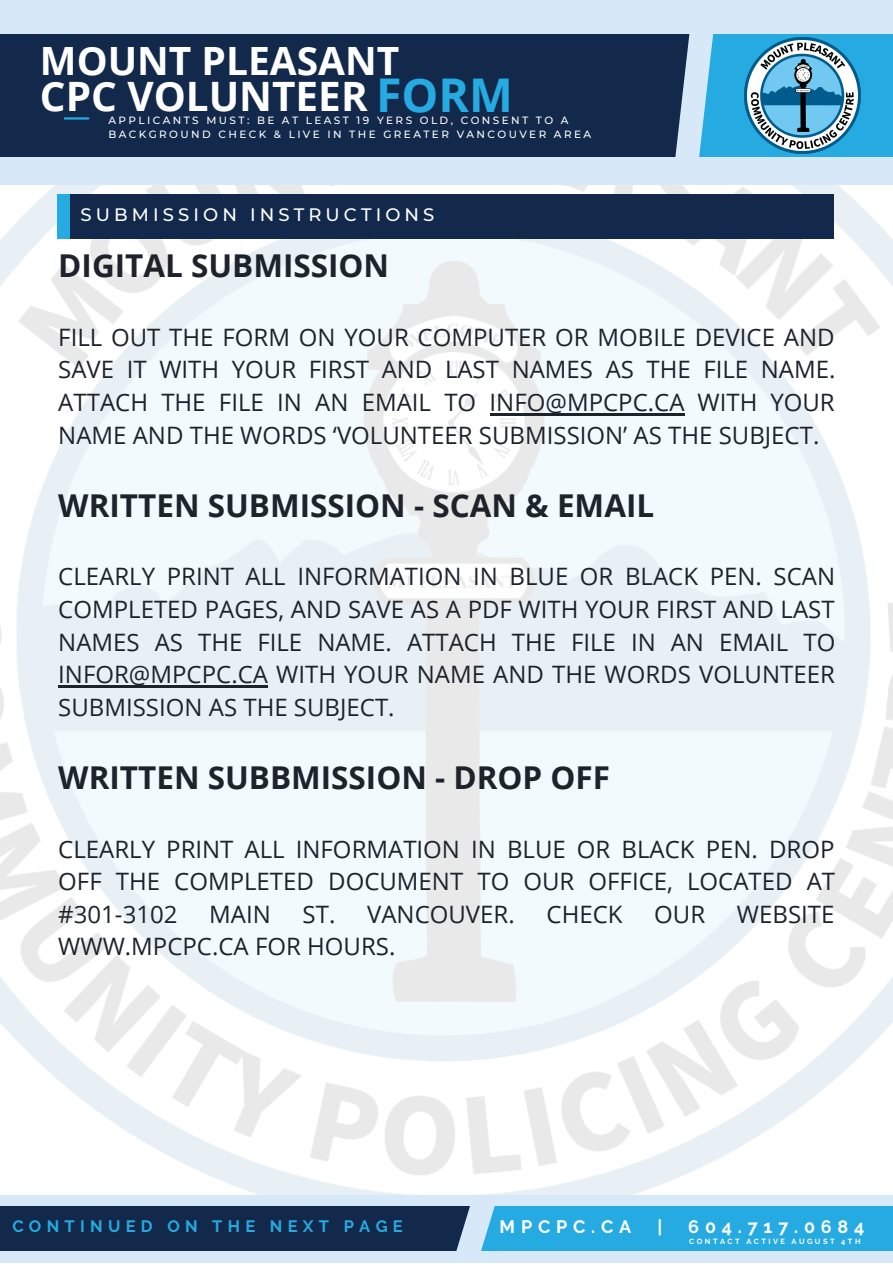
<style>
.page{position:relative;width:893px;height:1264px;background:#fff}
.page>*{position:absolute;margin:0;border:0;box-sizing:border-box;transform-origin:0 0}
.t1{font:700 46.5px "Open Sans";color:#25aae1}
.t2{font:700 40.5px "Open Sans";color:#fff}
.t3{font:700 39px "Open Sans";color:#fff}
.t4{font:700 31.5px "Open Sans";color:#1e232b}
.t5{font:24px/32.5px "Open Sans";color:#1e232b;text-align:justify}
.t6{font:500 18px "Montserrat";letter-spacing:.23em;color:#fff}
.t7{font:700 18px "Raleway";letter-spacing:.32em;color:#fff}
.t8{font:700 16.5px "Raleway";letter-spacing:.32em;color:#25aae1}
.t9{font:500 10.5px/14px "Montserrat";letter-spacing:.23em;color:#fff}
.t10{font:700 7.5px "Raleway";letter-spacing:.32em;color:#fff}
</style>
<div class="page">
<img style="left:0;top:185px;width:892px;height:1009px">
<div style="left:0;top:0;width:892px;height:185px;background:#d7e9f8"></div>
<div style="left:0;top:34px;width:693px;height:123px;background:#13294b"></div>
<hr style="left:65px;top:117px;width:23px;height:3px;background:#25aae1">
<div style="left:0;top:1194px;width:892px;height:68px;background:#d7e9f8"></div>
<div style="left:0;top:1206px;width:469px;height:44px;background:#13294b"></div>
<div style="left:479px;top:1206px;width:413px;height:44px;background:#25aae1"></div>
<div style="left:57px;top:195px;width:30px;height:44px;background:#25aae1"></div>
<div style="left:70px;top:195px;width:764px;height:44px;background:#13294b"></div>
<div style="left:694px;top:34px;width:198px;height:123px;background:#25aae1"></div>
<svg style="left:660px;top:34px;width:69px;height:157px"></svg>
<svg style="left:426px;top:1171px;width:87px;height:80px"></svg>
<img style="left:744px;top:37px;width:117px;height:117px">
<hr style="left:489px;top:413px;width:195px;height:2px;background:#1e232b">
<hr style="left:58px;top:685px;width:210px;height:2px;background:#1e232b">
<p class="t3" style="left:40px;top:34px;width:361px">MOUNT PLEASANT</p>
<p class="t2" style="left:40px;top:68px;width:329px">CPC VOLUNTEER</p>
<p class="t1" style="left:376px;top:62px;width:138px">FORM</p>
<p class="t9" style="left:108px;top:113px;width:484px">APPLICANTS MUST: BE AT LEAST 19 YERS OLD, CONSENT TO A<br>BACKGROUND CHECK &amp; LIVE IN THE GREATER VANCOUVER AREA</p>
<p class="t6" style="left:81px;top:204px;width:355px">SUBMISSION INSTRUCTIONS</p>
<p class="t4" style="left:58px;top:243px;width:332px">DIGITAL SUBMISSION</p>
<p class="t5" style="left:58px;top:320px;width:778px">FILL OUT THE FORM ON YOUR COMPUTER OR MOBILE DEVICE AND SAVE IT WITH YOUR FIRST AND LAST NAMES AS THE FILE NAME.<br>ATTACH THE FILE IN AN EMAIL TO INFO@MPCPC.CA WITH YOUR NAME AND THE WORDS ‘VOLUNTEER SUBMISSION’ AS THE SUBJECT.</p>
<p class="t4" style="left:58px;top:483px;width:597px">WRITTEN SUBMISSION - SCAN &amp; EMAIL</p>
<p class="t5" style="left:58px;top:560px;width:778px">CLEARLY PRINT ALL INFORMATION IN BLUE OR BLACK PEN. SCAN COMPLETED PAGES, AND SAVE AS A PDF WITH YOUR FIRST AND LAST NAMES AS THE FILE NAME. ATTACH THE FILE IN AN EMAIL TO INFOR@MPCPC.CA WITH YOUR NAME AND THE WORDS VOLUNTEER SUBMISSION AS THE SUBJECT.</p>
<p class="t4" style="left:58px;top:755px;width:553px">WRITTEN SUBBMISSION - DROP OFF</p>
<p class="t5" style="left:58px;top:832px;width:778px">CLEARLY PRINT ALL INFORMATION IN BLUE OR BLACK PEN. DROP OFF THE COMPLETED DOCUMENT TO OUR OFFICE, LOCATED AT #301-3102</p>
<p class="t5" style="left:209px;top:897px;width:63px">MAIN</p>
<p class="t5" style="left:302px;top:897px;width:214px">ST. VANCOUVER.</p>
<p class="t5" style="left:546px;top:897px;width:77px">CHECK</p>
<p class="t5" style="left:654px;top:897px;width:52px">OUR</p>
<p class="t5" style="left:737px;top:897px;width:99px">WEBSITE</p>
<p class="t5" style="left:58px;top:929px;width:338px">WWW.MPCPC.CA FOR HOURS.</p>
<p class="t8" style="left:12px;top:1216px;width:392px">CONTINUED ON THE NEXT PAGE</p>
<p class="t7" style="left:499px;top:1216px;width:133px">MPCPC.CA</p>
<p class="t7" style="left:657px;top:1216px;width:6px">|</p>
<p class="t7" style="left:688px;top:1216px;width:178px">604.717.0684</p>
<p class="t10" style="left:689px;top:1237px;width:173px">CONTACT ACTIVE AUGUST 4TH</p>
</div>
